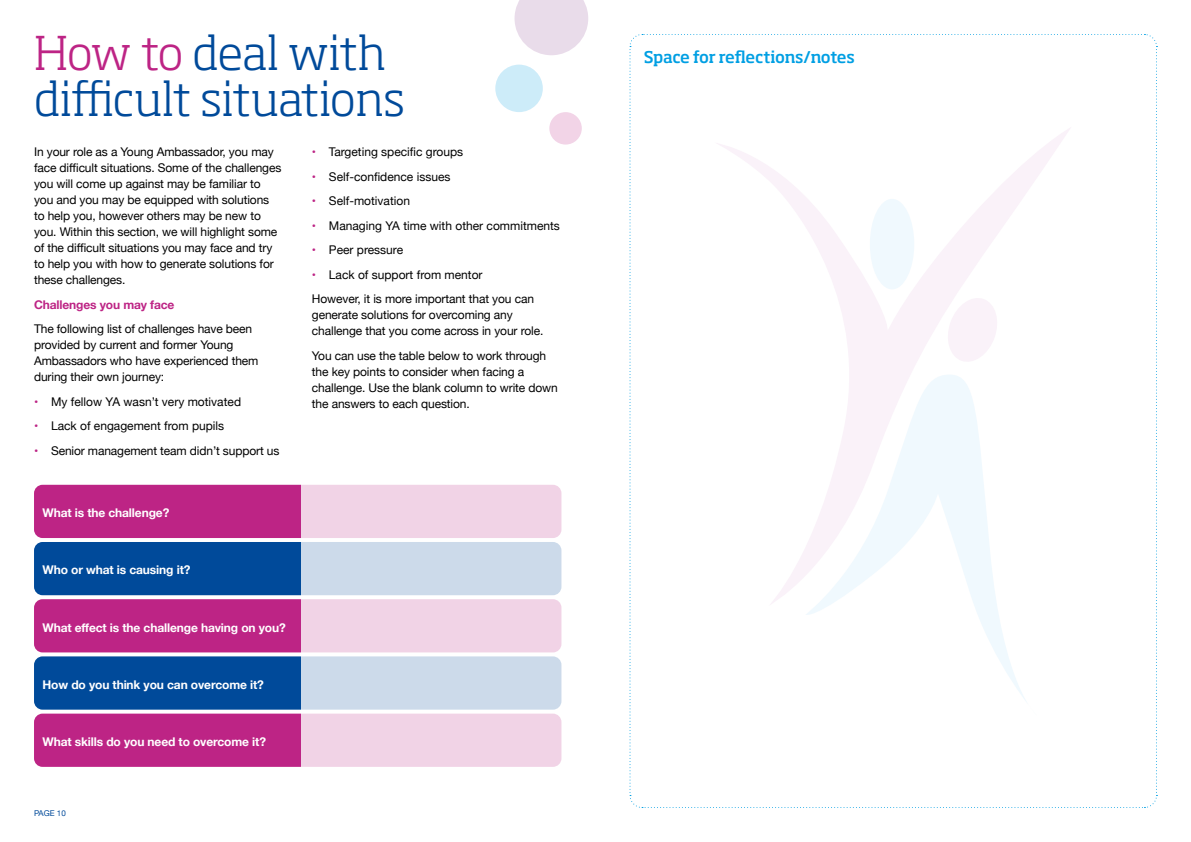
<style>
.page{position:relative;width:1191px;height:842px;background:#fff}
.page>*{position:absolute;margin:0;border:0;box-sizing:border-box;transform-origin:0 0}
.Paragraph_Style_1{font:300 46px/46px "Soho Std";letter-spacing:-.01em;color:#004a9a}
.t1{font:500 16px "Soho Std";letter-spacing:-.025em;color:#009fe3}
.Paragraph_Style_1-2{font:12px/16px "Helvetica Neue";letter-spacing:-.01em;color:#000}
.Paragraph_Style_1-3{font:700 12px "Helvetica Neue";letter-spacing:-.01em;color:#fff}
.Paragraph_Style_1-4{font:700 12px "Helvetica Neue";letter-spacing:-.01em;color:#bd2485}
.t2{font:8px "Helvetica Neue";color:#004a9a}
.s1{color:#bd2485}
.s2{font-weight:700;color:#bd2485}
</style>
<div class="page">
<div style="left:495px;top:65px;width:48px;height:47px;background:#cdecf9;border-radius:50%"></div>
<svg style="left:514px;top:0;width:74px;height:55px"></svg>
<div style="left:549px;top:112px;width:33px;height:33px;background:#f2d4e7;border-radius:50%"></div>
<div style="left:34px;top:485px;width:527px;height:53px;background:#bd2485;border-radius:9px"></div>
<div style="left:34px;top:599px;width:527px;height:53px;background:#bd2485;border-radius:9px"></div>
<div style="left:34px;top:714px;width:527px;height:53px;background:#bd2485;border-radius:9px"></div>
<div style="left:34px;top:542px;width:527px;height:53px;background:#004a9a;border-radius:9px"></div>
<div style="left:34px;top:656px;width:527px;height:54px;background:#004a9a;border-radius:9px"></div>
<svg style="left:301px;top:485px;width:261px;height:282px;background:#e3d8e8"></svg>
<svg style="left:629px;top:34px;width:528px;height:774px"></svg>
<p class="Paragraph_Style_1" style="left:34px;top:29px;width:372px"><span class="s1">How to</span> deal with difficult situations</p>
<p class="Paragraph_Style_1-2" style="left:34px;top:144px;width:249px">In your role as a Young Ambassador, you may face difficult situations. Some of the challenges you will come up against may be familiar to you and you may be equipped with solutions to help you, however others may be new to you. Within this section, we will highlight some of the difficult situations you may face and try to help you with how to generate solutions for these challenges.</p>
<p class="Paragraph_Style_1-4" style="left:34px;top:295px;width:142px">Challenges you may face</p>
<p class="Paragraph_Style_1-2" style="left:34px;top:321px;width:226px">The following list of challenges have been provided by current and former Young Ambassadors who have experienced them during their own journey:</p>
<p class="Paragraph_Style_1-2" style="left:34px;top:394px;width:209px"><span class="s2">•</span> My fellow YA wasn’t very motivated</p>
<p class="Paragraph_Style_1-2" style="left:34px;top:418px;width:192px"><span class="s2">•</span> Lack of engagement from pupils</p>
<p class="Paragraph_Style_1-2" style="left:34px;top:443px;width:247px"><span class="s2">•</span> Senior management team didn’t support us</p>
<p class="Paragraph_Style_1-3" style="left:43px;top:504px;width:128px">What is the challenge?</p>
<p class="Paragraph_Style_1-3" style="left:43px;top:561px;width:149px">Who or what is causing it?</p>
<p class="Paragraph_Style_1-3" style="left:43px;top:618px;width:245px">What effect is the challenge having on you?</p>
<p class="Paragraph_Style_1-3" style="left:43px;top:675px;width:223px">How do you think you can overcome it?</p>
<p class="Paragraph_Style_1-3" style="left:43px;top:732px;width:225px">What skills do you need to overcome it?</p>
<p class="t2" style="left:34px;top:807px;width:33px">PAGE 10</p>
<p class="Paragraph_Style_1-2" style="left:312px;top:144px;width:153px"><span class="s2">•</span> Targeting specific groups</p>
<p class="Paragraph_Style_1-2" style="left:312px;top:169px;width:140px"><span class="s2">•</span> Self-confidence issues</p>
<p class="Paragraph_Style_1-2" style="left:312px;top:193px;width:100px"><span class="s2">•</span> Self-motivation</p>
<p class="Paragraph_Style_1-2" style="left:312px;top:218px;width:249px"><span class="s2">•</span> Managing YA time with other commitments</p>
<p class="Paragraph_Style_1-2" style="left:312px;top:242px;width:93px"><span class="s2">•</span> Peer pressure</p>
<p class="Paragraph_Style_1-2" style="left:312px;top:267px;width:172px"><span class="s2">•</span> Lack of support from mentor</p>
<p class="Paragraph_Style_1-2" style="left:312px;top:291px;width:233px">However, it is more important that you can generate solutions for overcoming any challenge that you come across in your role.</p>
<p class="Paragraph_Style_1-2" style="left:312px;top:348px;width:247px">You can use the table below to work through the key points to consider when facing a challenge. Use the blank column to write down the answers to each question.</p>
<p class="t1" style="left:643px;top:47px;width:213px">Space for reflections/notes</p>
</div>
